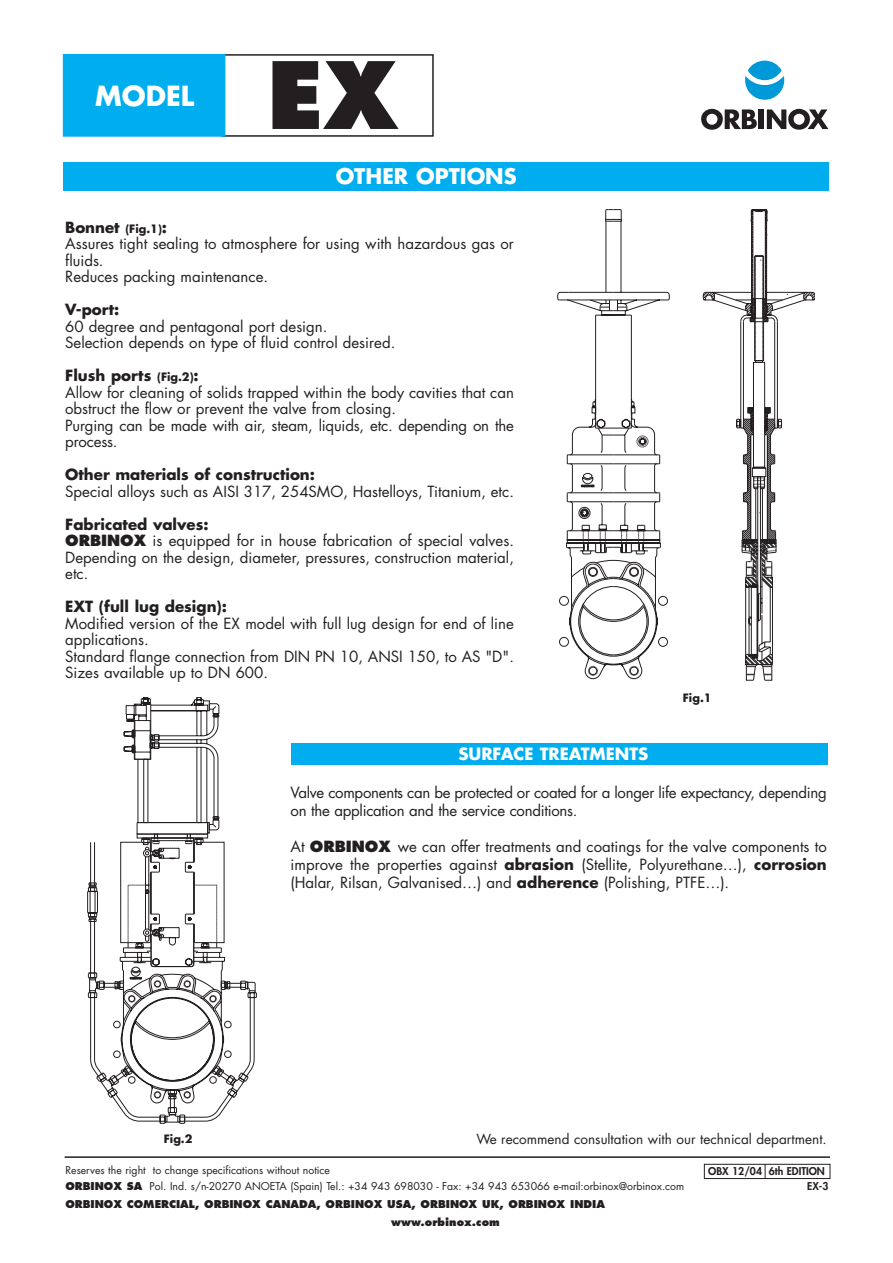
<style>
.page{position:relative;width:893px;height:1263px;background:#fff}
.page>*{position:absolute;margin:0;border:0;box-sizing:border-box;transform-origin:0 0}
.t1{font:800 90px "Futura";color:#231f20}
.t2{font:700 27px "Futura";color:#fff}
.t3{font:700 21px "Futura";color:#fff}
.t4{font:700 16.5px "Futura";color:#fff}
.t5{font:15px/16.5px "Futura";color:#231f20}
.t6{font:15px/18px "Futura";letter-spacing:-.02em;color:#231f20}
.t7{font:700 15px "Futura";color:#231f20}
.t8{font:13.5px "Futura";color:#231f20}
.t9{font:700 11.25px "Futura";color:#231f20}
.t10{font:10.5px/16.5px "Futura";color:#231f20}
.t11{font:800 10.5px "Futura";color:#231f20}
.t12{font:800 10.5px/15px "Futura";color:#231f20}
.s1{font-weight:700}
.s2{font-weight:700;font-size:11.25px}
.s3{font-weight:800}
</style>
<div class="page">
<div style="left:221px;top:54px;width:212px;height:83px;border:2px solid #231f20"></div>
<div style="left:64px;top:55px;width:161px;height:81px;background:#00adef"></div>
<div style="left:63px;top:54px;width:162px;height:83px;border:2px solid #00adef"></div>
<div style="left:64px;top:162px;width:765px;height:29px;background:#00adef"></div>
<div style="left:292px;top:744px;width:536px;height:21px;background:#00adef"></div>
<svg style="left:701px;top:109px;width:55px;height:21px"></svg>
<div style="left:759px;top:109px;width:5px;height:20px;background:#231f20"></div>
<svg style="left:766px;top:109px;width:62px;height:21px"></svg>
<div style="left:747px;top:61px;width:34px;height:19px;background:#0099d8;border-radius:50%"></div>
<svg style="left:745px;top:76px;width:39px;height:24px"></svg>
<svg style="left:557px;top:209px;width:56px;height:292px"></svg>
<svg style="left:559px;top:501px;width:217px;height:179px"></svg>
<svg style="left:613px;top:494px;width:164px;height:38px"></svg>
<svg style="left:613px;top:209px;width:136px;height:285px"></svg>
<svg style="left:749px;top:209px;width:65px;height:285px"></svg>
<svg style="left:87px;top:697px;width:169px;height:426px"></svg>
<hr style="left:65px;top:1156px;width:765px;height:2px;background:#231f20">
<div style="left:704px;top:1164px;width:126px;height:15px;border:1px solid #231f20"></div>
<svg style="left:764px;top:1164px;width:1px;height:14px"></svg>
<h2 class="t2" style="left:95px;top:84px;width:100px">MODEL</h2>
<h1 class="t1" style="left:267px;top:56px;width:132px">EX</h1>
<h3 class="t3" style="left:335px;top:167px;width:182px">OTHER OPTIONS</h3>
<p class="t5" style="left:65px;top:220px;width:450px"><span class="s1">Bonnet</span> <span class="s2">(Fig.1)</span><span class="s1">:<br></span>Assures tight sealing to atmosphere for using with hazardous gas or fluids.<br>Reduces packing maintenance.</p>
<p class="t7" style="left:65px;top:303px;width:56px">V-port:</p>
<p class="t5" style="left:65px;top:319px;width:331px">60 degree and pentagonal port design.<br>Selection depends on type of fluid control desired.</p>
<p class="t5" style="left:65px;top:369px;width:450px"><span class="s1">Flush ports</span> <span class="s2">(Fig.2)</span><span class="s1">:<br></span>Allow for cleaning of solids trapped within the body cavities that can obstruct the flow or prevent the valve from closing.<br>Purging can be made with air, steam, liquids, etc. depending on the process.</p>
<p class="t7" style="left:65px;top:468px;width:251px">Other materials of construction:</p>
<p class="t5" style="left:65px;top:484px;width:450px">Special alloys such as AISI 317, 254SMO, Hastelloys, Titanium, etc.</p>
<p class="t5" style="left:65px;top:517px;width:450px"><span class="s1">Fabricated valves:<br></span><span class="s3">ORBINOX</span> is equipped for in house fabrication of special valves.<br>Depending on the design, diameter, pressures, construction material, etc.</p>
<p class="t7" style="left:65px;top:600px;width:163px">EXT (full lug design):</p>
<p class="t5" style="left:65px;top:616px;width:450px">Modified version of the EX model with full lug design for end of line applications.<br>Standard flange connection from DIN PN 10, ANSI 150, to AS "D".<br>Sizes available up to DN 600.</p>
<p class="t4" style="left:458px;top:747px;width:191px">SURFACE TREATMENTS</p>
<p class="t9" style="left:683px;top:693px;width:30px">Fig.1</p>
<p class="t6" style="left:290px;top:785px;width:537px">Valve components can be protected or coated for a longer life expectancy, depending on the application and the service conditions.</p>
<p class="t5" style="left:290px;top:839px;width:537px;line-height:18px;text-align:justify">At <span class="s3">ORBINOX</span> we can offer treatments and coatings for the valve components to improve the properties against <span class="s1">abrasion</span> (Stellite, Polyurethane…), <span class="s1">corrosion </span>(Halar, Rilsan, Galvanised…) and <span class="s1">adherence</span> (Polishing, PTFE…).</p>
<p class="t8" style="left:476px;top:1133px;width:352px">We recommend consultation with our technical department.</p>
<p class="t9" style="left:164px;top:1134px;width:30px">Fig.2</p>
<p class="t10" style="left:65px;top:1162px;width:620px">Reserves the right to change specifications without notice<br><span class="s3">ORBINOX SA</span> Pol. Ind. s/n-20270 ANOETA (Spain) Tel.: +34 943 698030 - Fax: +34 943 653066 e-mail:orbinox@orbinox.com</p>
<p class="t12" style="left:807px;top:1165px;width:23px;text-indent:-99px">OBX 12/04 6th EDITION<br>EX-3</p>
<p class="t11" style="left:65px;top:1199px;width:541px">ORBINOX COMERCIAL, ORBINOX CANADA, ORBINOX USA, ORBINOX UK, ORBINOX INDIA</p>
<p class="t11" style="left:391px;top:1217px;width:110px">www.orbinox.com</p>
</div>
